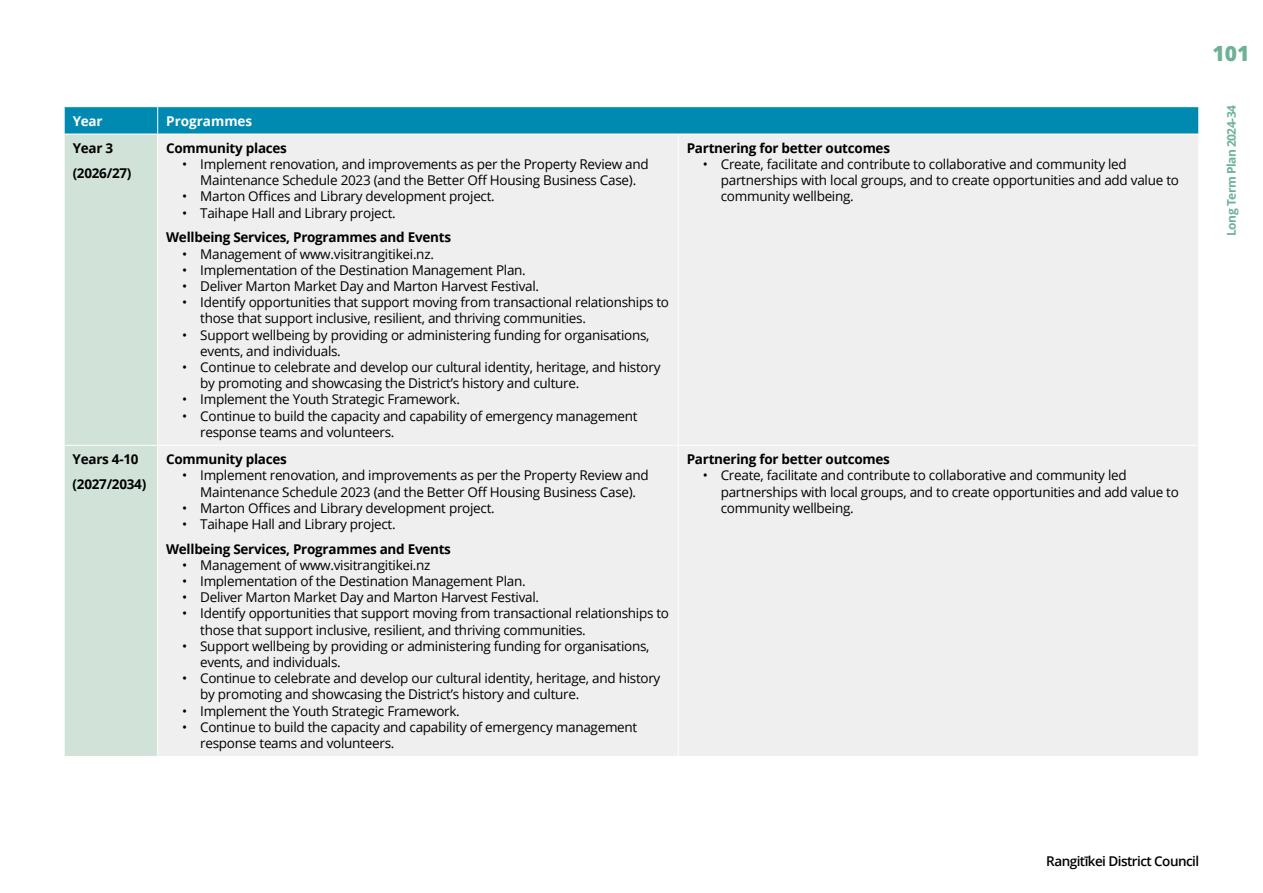
<style>
.page{position:relative;width:1263px;height:893px;background:#fff}
.page>*{position:absolute;margin:0;border:0;box-sizing:border-box;transform-origin:0 0}
.t1{font:800 21px "Open Sans";color:#6eb296}
.t2{font:13.5px/16.2px "Open Sans";letter-spacing:-.02em;color:#000}
.t3{font:700 13.5px/24.8px "Open Sans";letter-spacing:-.02em;color:#000}
.t4{font:600 13.5px "Open Sans";letter-spacing:-.04em;color:#000}
.t5{font:700 13.5px "Open Sans";color:#fff}
.t6{font:700 12px "Open Sans";letter-spacing:-.04em;color:#6eb296}
</style>
<div class="page">
<div style="left:65px;top:135px;width:92px;height:621px;background:#d1e2d9"></div>
<div style="left:158px;top:135px;width:1040px;height:621px;background:#efeff0"></div>
<hr style="left:678px;top:134px;width:1px;height:311px;background:#fff">
<hr style="left:64px;top:445px;width:94px;height:1px;background:#fff">
<hr style="left:158px;top:445px;width:520px;height:1px;background:#fff">
<hr style="left:678px;top:445px;width:521px;height:1px;background:#fff">
<hr style="left:678px;top:446px;width:1px;height:310px;background:#fff">
<svg style="left:64px;top:107px;width:1135px;height:27px;background:#068db4"></svg>
<p class="t5" style="left:73px;top:111px;width:31px">Year</p>
<p class="t5" style="left:166px;top:111px;width:88px">Programmes</p>
<p class="t3" style="left:73px;top:135px;width:60px">Year 3 (2026/27)</p>
<p class="t3" style="left:166px;top:135px;width:122px">Community places</p>
<p class="t2" style="left:182px;top:156px;width:468px;text-align:center">• Implement renovation, and improvements as per the Property Review and<br>Maintenance Schedule 2023 (and the Better Off Housing Business Case).</p>
<p class="t2" style="left:182px;top:188px;width:314px">• Marton Offices and Library development project.</p>
<p class="t2" style="left:182px;top:204px;width:215px">• Taihape Hall and Library project.</p>
<p class="t3" style="left:166px;top:225px;width:286px">Wellbeing Services, Programmes and Events</p>
<p class="t2" style="left:182px;top:245px;width:253px">• Management of www.visitrangitikei.nz.</p>
<p class="t2" style="left:182px;top:261px;width:345px">• Implementation of the Destination Management Plan.</p>
<p class="t2" style="left:182px;top:278px;width:358px">• Deliver Marton Market Day and Marton Harvest Festival.</p>
<p class="t2" style="left:200px;top:294px;width:470px;text-indent:-18px">• Identify opportunities that support moving from transactional relationships to those that support inclusive, resilient, and thriving communities.</p>
<p class="t2" style="left:200px;top:326px;width:451px;text-indent:-18px">• Support wellbeing by providing or administering funding for organisations, events, and individuals.</p>
<p class="t2" style="left:200px;top:359px;width:462px;text-indent:-18px">• Continue to celebrate and develop our cultural identity, heritage, and history by promoting and showcasing the District’s history and culture.</p>
<p class="t2" style="left:182px;top:391px;width:279px">• Implement the Youth Strategic Framework.</p>
<p class="t2" style="left:200px;top:407px;width:439px;text-indent:-18px">• Continue to build the capacity and capability of emergency management response teams and volunteers.</p>
<p class="t3" style="left:73px;top:446px;width:75px">Years 4-10 (2027/2034)</p>
<p class="t3" style="left:166px;top:446px;width:122px">Community places</p>
<p class="t2" style="left:182px;top:467px;width:468px;text-align:center">• Implement renovation, and improvements as per the Property Review and<br>Maintenance Schedule 2023 (and the Better Off Housing Business Case).</p>
<p class="t2" style="left:182px;top:499px;width:314px">• Marton Offices and Library development project.</p>
<p class="t2" style="left:182px;top:516px;width:215px">• Taihape Hall and Library project.</p>
<p class="t3" style="left:166px;top:536px;width:286px">Wellbeing Services, Programmes and Events</p>
<p class="t2" style="left:182px;top:556px;width:250px">• Management of www.visitrangitikei.nz</p>
<p class="t2" style="left:182px;top:573px;width:345px">• Implementation of the Destination Management Plan.</p>
<p class="t2" style="left:182px;top:589px;width:358px">• Deliver Marton Market Day and Marton Harvest Festival.</p>
<p class="t2" style="left:200px;top:605px;width:470px;text-indent:-18px">• Identify opportunities that support moving from transactional relationships to those that support inclusive, resilient, and thriving communities.</p>
<p class="t2" style="left:200px;top:637px;width:451px;text-indent:-18px">• Support wellbeing by providing or administering funding for organisations, events, and individuals.</p>
<p class="t2" style="left:200px;top:670px;width:462px;text-indent:-18px">• Continue to celebrate and develop our cultural identity, heritage, and history by promoting and showcasing the District’s history and culture.</p>
<p class="t2" style="left:182px;top:702px;width:279px">• Implement the Youth Strategic Framework.</p>
<p class="t2" style="left:200px;top:718px;width:439px;text-indent:-18px">• Continue to build the capacity and capability of emergency management response teams and volunteers.</p>
<p class="t3" style="left:687px;top:135px;width:205px">Partnering for better outcomes</p>
<p class="t2" style="left:721px;top:156px;width:460px;text-indent:-18px">• Create, facilitate and contribute to collaborative and community led partnerships with local groups, and to create opportunities and add value to community wellbeing.</p>
<p class="t3" style="left:687px;top:446px;width:205px">Partnering for better outcomes</p>
<p class="t2" style="left:721px;top:467px;width:460px;text-indent:-18px">• Create, facilitate and contribute to collaborative and community led partnerships with local groups, and to create opportunities and add value to community wellbeing.</p>
<h1 class="t1" style="left:1212px;top:37px;width:38px">101</h1>
<p class="t6" style="left:1223px;top:236px;width:132px;rotate:-90deg">Long Term Plan 2024-34</p>
<p class="t4" style="left:1046px;top:852px;width:154px">Rangitīkei District Council</p>
</div>
